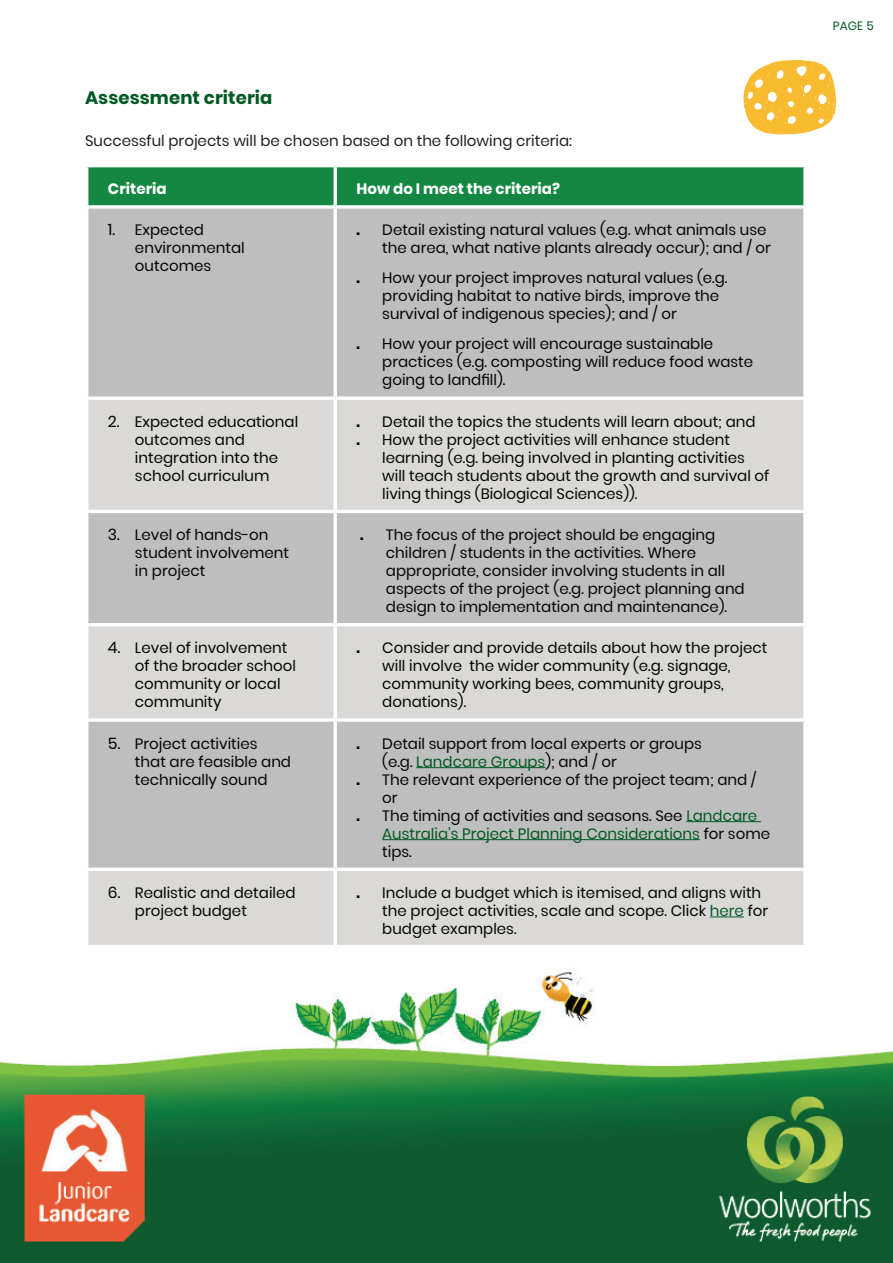
<style>
.page{position:relative;width:893px;height:1263px;background:#fff}
.page>*{position:absolute;margin:0;border:0;box-sizing:border-box;transform-origin:0 0}
.t1{font:700 18px "Poppins";letter-spacing:.005em;color:#005a23}
.t2{font:15px/18px "Poppins";color:#040503}
.t3{font:15px/18px "Poppins";color:#005a23}
.t4{font:15px "Poppins";color:#231f20}
.t5{font:700 15px "Poppins";color:#fff}
.t6{font:700 15px "Poppins";color:#040503}
.t7{font:12px "Poppins";color:#005a23}
.s1{font-size:15.75px}
.s2{color:#005a23}
.s3{color:#040503}
</style>
<div class="page">
<img style="left:0;top:972px;width:893px;height:291px">
<div style="left:88px;top:167px;width:715px;height:38px;background:#148842"></div>
<div style="left:88px;top:209px;width:715px;height:187px;background:#bfbebe"></div>
<svg style="left:88px;top:400px;width:715px;height:545px;background:#cdcccb"></svg>
<hr style="left:334px;top:167px;width:3px;height:38px;background:#fff">
<svg style="left:803px;top:167px;width:2px;height:38px"></svg>
<svg style="left:86px;top:205px;width:249px;height:4px"></svg>
<svg style="left:335px;top:205px;width:470px;height:4px"></svg>
<hr style="left:334px;top:209px;width:3px;height:187px;background:#fff">
<svg style="left:803px;top:209px;width:1px;height:187px"></svg>
<svg style="left:87px;top:396px;width:248px;height:1px"></svg>
<svg style="left:335px;top:396px;width:470px;height:2px"></svg>
<hr style="left:334px;top:400px;width:3px;height:110px;background:#fff">
<svg style="left:803px;top:400px;width:1px;height:110px"></svg>
<hr style="left:85px;top:510px;width:250px;height:3px;background:#fff">
<hr style="left:335px;top:510px;width:472px;height:3px;background:#fff">
<hr style="left:334px;top:513px;width:3px;height:110px;background:#fff">
<svg style="left:803px;top:513px;width:1px;height:110px"></svg>
<hr style="left:85px;top:623px;width:250px;height:3px;background:#fff">
<hr style="left:335px;top:623px;width:472px;height:3px;background:#fff">
<hr style="left:334px;top:626px;width:3px;height:92px;background:#fff">
<svg style="left:803px;top:626px;width:1px;height:92px"></svg>
<svg style="left:87px;top:718px;width:248px;height:4px"></svg>
<svg style="left:335px;top:718px;width:470px;height:4px"></svg>
<hr style="left:334px;top:722px;width:3px;height:146px;background:#fff">
<svg style="left:803px;top:722px;width:2px;height:146px"></svg>
<hr style="left:85px;top:868px;width:250px;height:3px;background:#fff">
<hr style="left:335px;top:868px;width:472px;height:3px;background:#fff">
<hr style="left:334px;top:871px;width:3px;height:74px;background:#fff">
<svg style="left:803px;top:871px;width:1px;height:74px"></svg>
<hr style="left:416px;top:767px;width:129px;height:1px;background:#005a23">
<hr style="left:686px;top:821px;width:75px;height:1px;background:#005a23">
<hr style="left:382px;top:839px;width:318px;height:1px;background:#005a23">
<hr style="left:710px;top:916px;width:34px;height:1px;background:#005a23">
<svg style="left:743px;top:60px;width:93px;height:75px"></svg>
<p class="t1" style="left:85px;top:87px;width:189px">Assessment criteria</p>
<p class="t4" style="left:85px;top:132px;width:488px">Successful projects will be chosen based on the following criteria:</p>
<p class="t5" style="left:108px;top:180px;width:60px">Criteria</p>
<p class="t5" style="left:356px;top:180px;width:205px">How do I meet the criteria?</p>
<p class="t2" style="left:135px;top:221px;width:111px;text-indent:-27px"><span class="s1">1.</span> Expected environmental outcomes</p>
<p class="t6" style="left:356px;top:221px;width:5px">.</p>
<p class="t2" style="left:382px;top:221px;width:390px">Detail existing natural values (e.g. what animals use the area, what native plants already occur); and / or</p>
<p class="t2" style="left:382px;top:269px;width:347px">How your project improves natural values (e.g. providing habitat to native birds, improve the survival of indigenous species); and / or</p>
<p class="t6" style="left:356px;top:269px;width:5px">.</p>
<p class="t6" style="left:356px;top:335px;width:5px">.</p>
<p class="t2" style="left:382px;top:335px;width:372px">How your project will encourage sustainable practices (e.g. composting will reduce food waste going to landfill).</p>
<p class="t2" style="left:135px;top:412px;width:165px;text-indent:-27px"><span class="s1">2.</span> Expected educational outcomes and integration into the school curriculum</p>
<p class="t6" style="left:356px;top:413px;width:5px">.</p>
<p class="t2" style="left:382px;top:412px;width:375px">Detail the topics the students will learn about; and</p>
<p class="t6" style="left:356px;top:431px;width:5px">.</p>
<p class="t2" style="left:382px;top:430px;width:389px">How the project activities will enhance student learning (e.g. being involved in planting activities will teach students about the growth and survival of living things (Biological Sciences)).</p>
<p class="t2" style="left:135px;top:526px;width:156px;text-indent:-27px"><span class="s1">3.</span> Level of hands-on student involvement in project</p>
<p class="t6" style="left:360px;top:526px;width:5px">.</p>
<p class="t2" style="left:386px;top:526px;width:360px">The focus of the project should be engaging children / students in the activities. Where appropriate, consider involving students in all aspects of the project (e.g. project planning and design to implementation and maintenance).</p>
<p class="t2" style="left:135px;top:639px;width:162px;text-indent:-27px"><span class="s1">4.</span> Level of involvement of the broader school community or local community</p>
<p class="t6" style="left:356px;top:639px;width:5px">.</p>
<p class="t2" style="left:382px;top:639px;width:387px">Consider and provide details about how the project will involve the wider community (e.g. signage, community working bees, community groups, donations).</p>
<p class="t2" style="left:135px;top:734px;width:158px;text-indent:-27px"><span class="s1">5.</span> Project activities that are feasible and technically sound</p>
<p class="t6" style="left:356px;top:734px;width:5px">.</p>
<p class="t2" style="left:382px;top:734px;width:321px">Detail support from local experts or groups (e.g. <span class="s2">Landcare Groups</span>); and / or</p>
<p class="t6" style="left:356px;top:770px;width:5px">.</p>
<p class="t2" style="left:382px;top:770px;width:376px">The relevant experience of the project team; and / or</p>
<p class="t6" style="left:356px;top:806px;width:5px">.</p>
<p class="t3" style="left:382px;top:806px;width:389px"><span class="s3">The timing of activities and seasons. See</span> Landcare<br>Australia’s Project Planning Considerations <span class="s3">for some tips.</span></p>
<p class="t2" style="left:135px;top:884px;width:162px;text-indent:-27px"><span class="s1">6.</span> Realistic and detailed project budget</p>
<p class="t6" style="left:356px;top:884px;width:5px">.</p>
<p class="t2" style="left:382px;top:884px;width:387px">Include a budget which is itemised, and aligns with the project activities, scale and scope. Click <span class="s2">here</span> for budget examples.</p>
<p class="t7" style="left:833px;top:18px;width:42px">PAGE 5</p>
</div>
